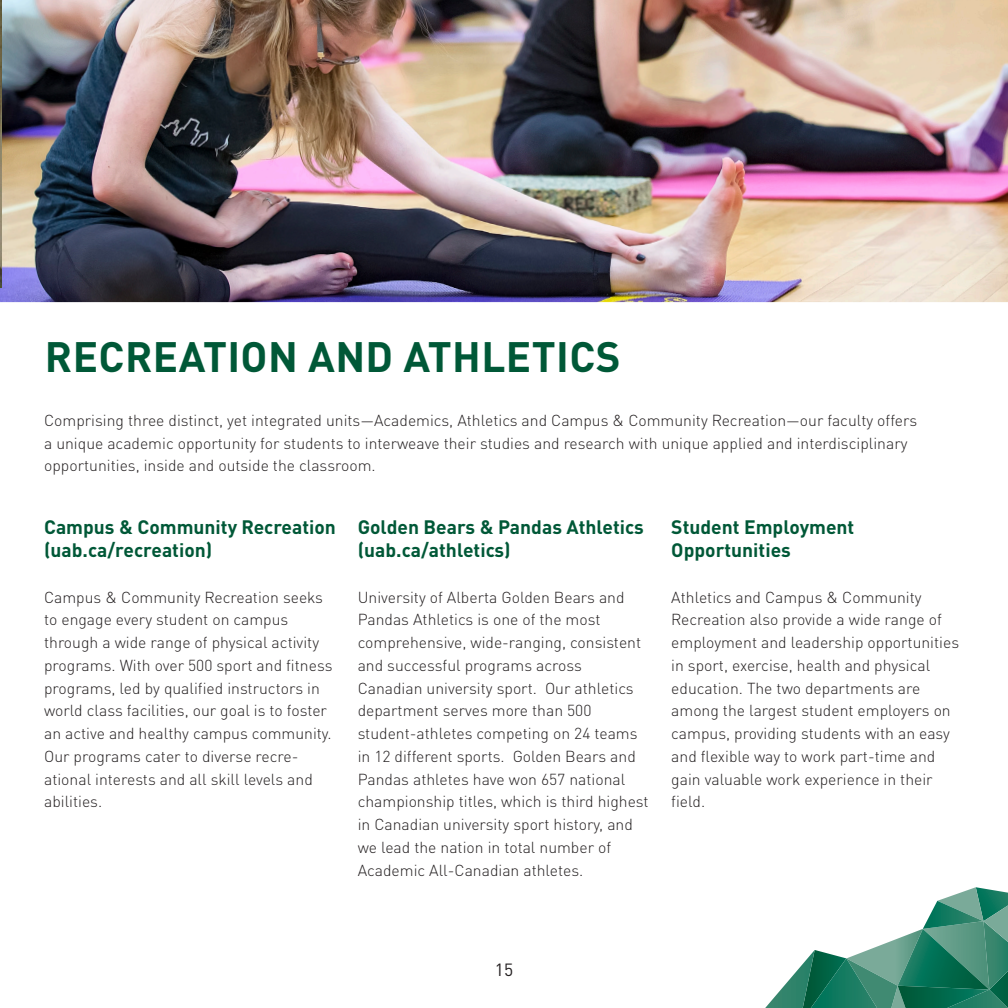
<style>
.page{position:relative;width:1008px;height:1008px;background:#fff}
.page>*{position:absolute;margin:0;border:0;box-sizing:border-box;transform-origin:0 0}
.Page_Title__green{font:700 42px "DIN Pro";letter-spacing:.01em;color:#005837}
.Paragraph_title_11pt{font:700 19.25px/22.8px "DIN Pro";color:#005837}
.t1{font:17.5px "DIN Pro";color:#231f20}
.Body_9pt__black{font:300 15.75px/22.8px "DIN Pro";color:#231f20}
.Paragraph_title_11pt-2{font:300 15.75px/22.8px "DIN Pro";color:#231f20}
</style>
<div class="page">
<svg style="left:765px;top:887px;width:243px;height:121px"></svg>
<img style="left:0;top:0;width:1008px;height:302px">
<img style="left:0;top:0;width:2px;height:287px">
<p class="Page_Title__green" style="left:45px;top:321px;width:577px">RECREATION AND ATHLETICS</p>
<p class="Body_9pt__black" style="left:44px;top:408px;width:875px">Comprising three distinct, yet integrated units—Academics, Athletics and Campus &amp; Community Recreation—our faculty offers a unique academic opportunity for students to interweave their studies and research with unique applied and interdisciplinary opportunities, inside and outside the classroom.</p>
<p class="Paragraph_title_11pt" style="left:44px;top:514px;width:293px">Campus &amp; Community Recreation</p>
<p class="Paragraph_title_11pt" style="left:44px;top:537px;width:170px">(uab.ca/recreation)</p>
<p class="Paragraph_title_11pt-2" style="left:44px;top:584px;width:290px">Campus &amp; Community Recreation seeks to engage every student on campus through a wide range of physical activity programs. With over 500 sport and fitness programs, led by qualified instructors in world class facilities, our goal is to foster an active and healthy campus community.<br>Our programs cater to diverse recre&shy;ational interests and all skill levels and abilities.</p>
<p class="Paragraph_title_11pt" style="left:358px;top:514px;width:288px">Golden Bears &amp; Pandas Athletics (uab.ca/athletics)</p>
<p class="Body_9pt__black" style="left:358px;top:584px;width:292px">University of Alberta Golden Bears and Pandas Athletics is one of the most comprehensive, wide-ranging, consistent and successful programs across Canadian university sport. Our athletics department serves more than 500 student-athletes competing on 24 teams in 12 different sports. Golden Bears and Pandas athletes have won 657 national championship titles, which is third highest in Canadian university sport history, and we lead the nation in total number of Academic All-Canadian athletes.</p>
<p class="Paragraph_title_11pt" style="left:671px;top:514px;width:185px">Student Employment<br>Opportunities</p>
<p class="Body_9pt__black" style="left:671px;top:584px;width:289px">Athletics and Campus &amp; Community Recreation also provide a wide range of employment and leadership opportunities in sport, exercise, health and physical education. The two departments are among the largest student employers on campus, providing students with an easy and flexible way to work part-time and gain valuable work experience in their field.</p>
<p class="t1" style="left:495px;top:956px;width:20px">15</p>
</div>
